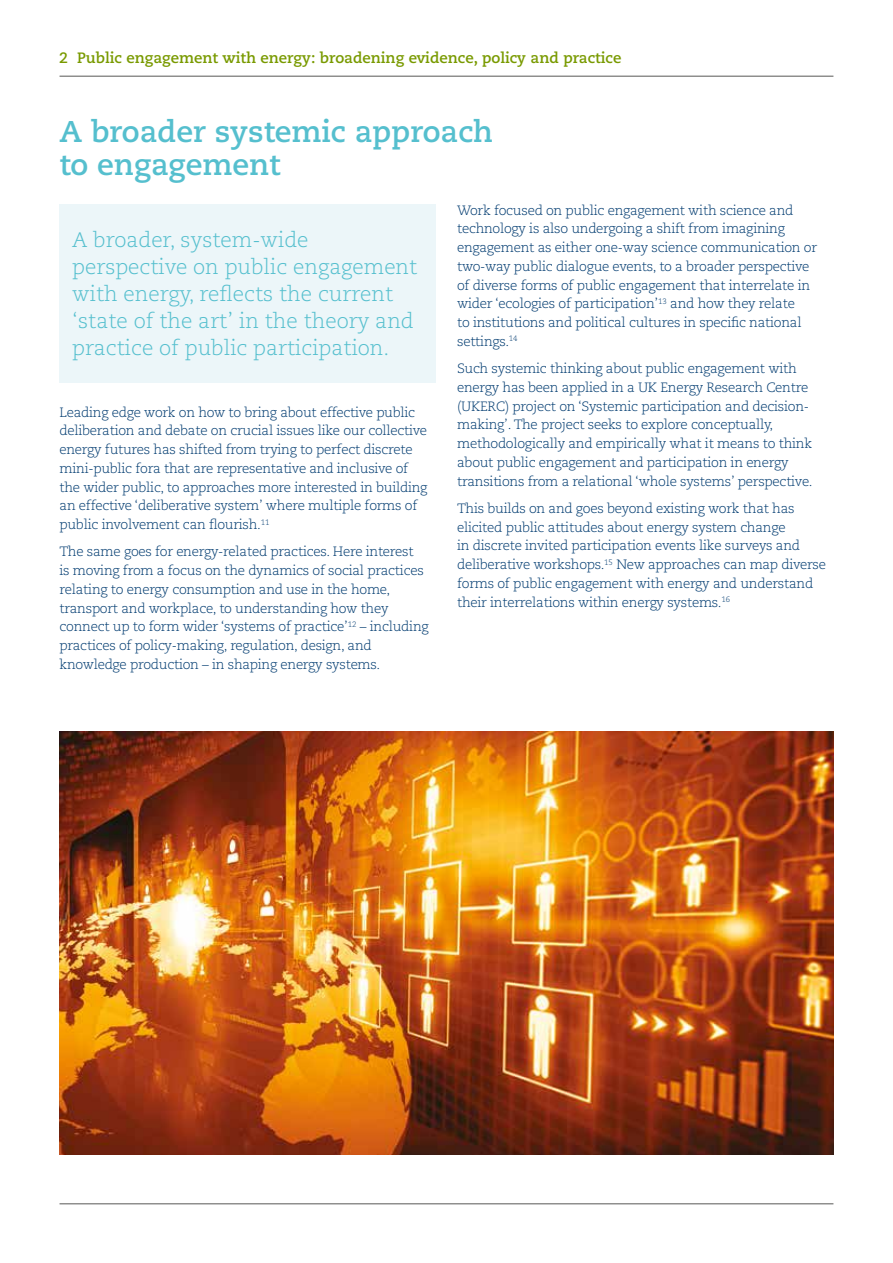
<style>
.page{position:relative;width:893px;height:1263px;background:#fff}
.page>*{position:absolute;margin:0;border:0;box-sizing:border-box;transform-origin:0 0}
.t1{font:700 30px/33px "Caecilia LT Std";color:#55bfce}
.t2{font:300 21px/27px "Caecilia LT Std";color:#55bfce}
.t3{font:700 15px "Caecilia LT Std";color:#799a00}
.t4{font:300 13.5px/18.8px "Caecilia LT Std";letter-spacing:-.02em;color:#003b70}
</style>
<div class="page">
<hr style="left:60px;top:76px;width:773px;height:1px;background:#575756">
<hr style="left:60px;top:1203px;width:773px;height:1px;background:#575756">
<div style="left:59px;top:204px;width:377px;height:179px;background:#ecf6f9"></div>
<img style="left:59px;top:732px;width:774px;height:422px">
<p class="t3" style="left:59px;top:48px;width:564px">2 Public engagement with energy: broadening evidence, policy and practice</p>
<h1 class="t1" style="left:60px;top:116px;width:435px">A broader systemic approach to engagement</h1>
<h2 class="t2" style="left:72px;top:227px;width:347px">A broader, system-wide perspective on public engagement with energy, reflects the current ‘state of the art’ in the theory and practice of public participation.</h2>
<p class="t4" style="left:60px;top:403px;width:369px">Leading edge work on how to bring about effective public deliberation and debate on crucial issues like our collective energy futures has shifted from trying to perfect discrete mini-public fora that are representative and inclusive of the wider public, to approaches more interested in building an effective ‘deliberative system’ where multiple forms of public involvement can flourish.<sup>11</sup></p>
<p class="t4" style="left:60px;top:543px;width:371px">The same goes for energy-related practices. Here interest<br>is moving from a focus on the dynamics of social practices relating to energy consumption and use in the home, transport and workplace, to understanding how they connect up to form wider ‘systems of practice’<sup>12</sup> – including practices of policy-making, regulation, design, and knowledge production – in shaping energy systems.</p>
<p class="t4" style="left:457px;top:201px;width:362px">Work focused on public engagement with science and technology is also undergoing a shift from imagining engagement as either one-way science communication or two-way public dialogue events, to a broader perspective of diverse forms of public engagement that interrelate in wider ‘ecologies of participation’<sup>13</sup> and how they relate<br>to institutions and political cultures in specific national settings.<sup>14</sup></p>
<p class="t4" style="left:457px;top:359px;width:357px">Such systemic thinking about public engagement with energy has been applied in a UK Energy Research Centre (UKERC) project on ‘Systemic participation and decision&shy;making’. The project seeks to explore conceptually, methodologically and empirically what it means to think about public engagement and participation in energy transitions from a relational ‘whole systems’ perspective.</p>
<p class="t4" style="left:457px;top:499px;width:370px">This builds on and goes beyond existing work that has elicited public attitudes about energy system change<br>in discrete invited participation events like surveys and deliberative workshops.<sup>15</sup> New approaches can map diverse forms of public engagement with energy and understand their interrelations within energy systems.<sup>16</sup></p>
</div>
